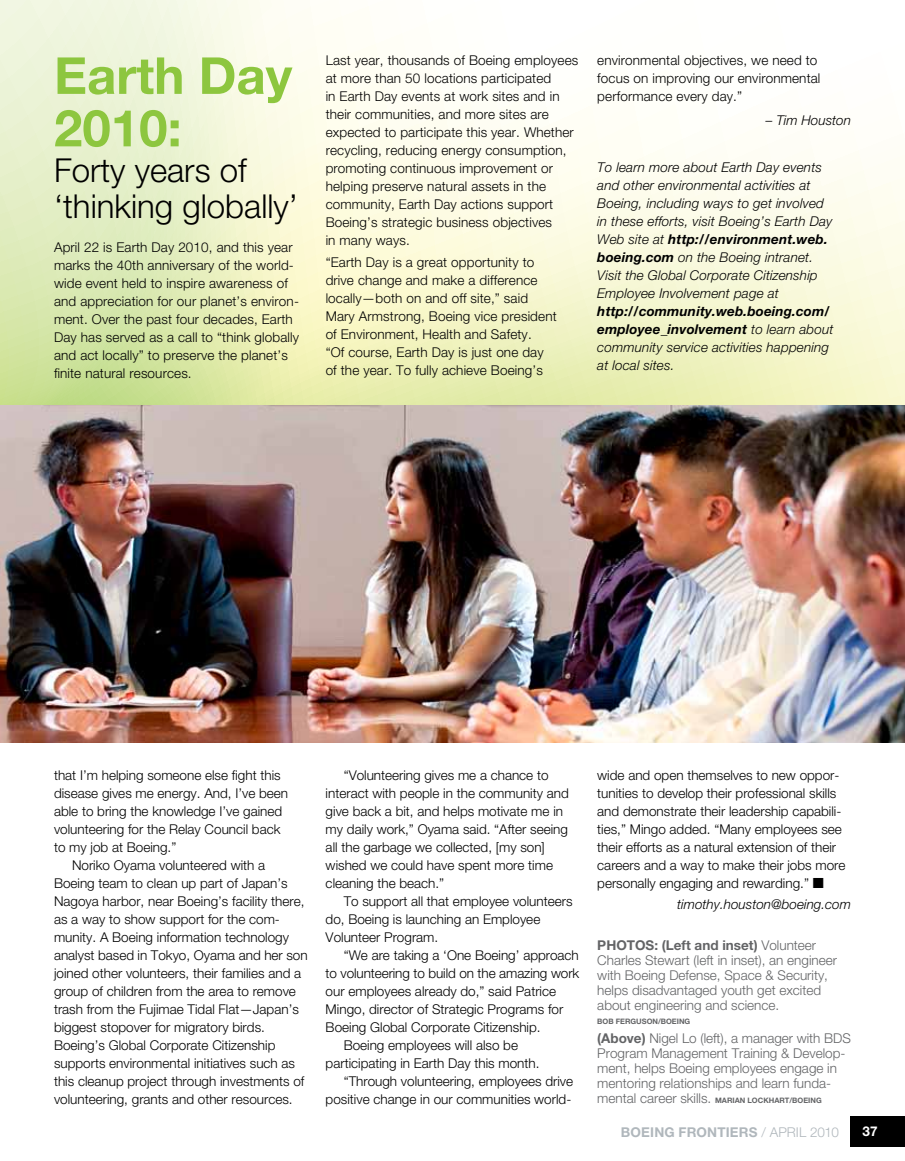
<style>
.page{position:relative;width:905px;height:1161px;background:#fff}
.page>*{position:absolute;margin:0;border:0;box-sizing:border-box;transform-origin:0 0}
.t1{font:700 51px/52.5px "Helvetica Neue";color:#8dc63f}
.t2{font:300 33px/36px "Helvetica Neue";color:#000}
.t3{font:300 13.5px/18px "Helvetica Neue";color:#000}
.t4{font:italic 300 13.5px/18px "Helvetica Neue";letter-spacing:.01em;color:#000}
.t5{font:300 13.5px/15px "Helvetica Neue";color:#636466}
.t6{font:700 13.5px "Helvetica Neue";letter-spacing:.015em;color:#b0b7bc}
.t7{font:700 13.5px "Helvetica Neue";color:#fff}
.t8{font:700 7.5px "Helvetica Neue";color:#636466}
.s1{font-weight:700}
.s2{font-weight:300;font-size:13.5px}
.s3{font-weight:300}
</style>
<div class="page">
<div style="left:850px;top:1116px;width:54px;height:31px;background:#000"></div>
<svg style="left:0;top:0;width:904px;height:405px"></svg>
<img style="left:0;top:405px;width:904px;height:337px">
<h1 class="t1" style="left:54px;top:48px;width:240px">Earth Day<br>2010:</h1>
<h2 class="t2" style="left:54px;top:152px;width:245px">Forty years of ‘thinking globally’</h2>
<p class="t3" style="left:54px;top:238px;width:246px">April 22 is Earth Day 2010, and this year marks the 40th anniversary of the world&shy;wide event held to inspire awareness of and appreciation for our planet’s environ&shy;ment. Over the past four decades, Earth Day has served as a call to “think globally and act locally” to preserve the planet’s finite natural resources.</p>
<p class="t3" style="left:325px;top:51px;width:254px">Last year, thousands of Boeing employees at more than 50 locations participated<br>in Earth Day events at work sites and in their communities, and more sites are expected to participate this year. Whether recycling, reducing energy consumption, promoting continuous improvement or helping preserve natural assets in the community, Earth Day actions support Boeing’s strategic business objectives<br>in many ways.</p>
<p class="t3" style="left:325px;top:253px;width:232px">“Earth Day is a great opportunity to drive change and make a difference locally—both on and off site,” said Mary Armstrong, Boeing vice president of Environment, Health and Safety.<br>“Of course, Earth Day is just one day of the year. To fully achieve Boeing’s</p>
<p class="t3" style="left:597px;top:50px;width:225px">environmental objectives, we need to focus on improving our environmental performance every day.”</p>
<p class="t4" style="left:765px;top:111px;width:87px">– Tim Houston</p>
<p class="t4" style="left:597px;top:158px;width:237px">To learn more about Earth Day events and other environmental activities at Boeing, including ways to get involved in these efforts, visit Boeing’s Earth Day Web site at <span class="s1">http://environment.web. boeing.com</span> on the Boeing intranet.<br>Visit the Global Corporate Citizenship Employee Involvement page at</p>
<p class="t4" style="left:597px;top:302px;width:238px"><span class="s1">http://community.web.boeing.com/ employee_involvement</span> to learn about community service activities happening at local sites.</p>
<p class="t3" style="left:54px;top:766px;width:228px">that I’m helping someone else fight this</p>
<p class="t3" style="left:54px;top:784px;width:236px">disease gives me energy. And, I’ve been</p>
<p class="t3" style="left:54px;top:802px;width:230px">able to bring the knowledge I’ve gained</p>
<p class="t3" style="left:54px;top:820px;width:228px">volunteering for the Relay Council back</p>
<p class="t3" style="left:54px;top:838px;width:124px">to my job at Boeing.”</p>
<p class="t3" style="left:72px;top:856px;width:195px">Noriko Oyama volunteered with a</p>
<p class="t3" style="left:54px;top:874px;width:235px">Boeing team to clean up part of Japan’s</p>
<p class="t3" style="left:54px;top:892px;width:252px">Nagoya harbor, near Boeing’s facility there,</p>
<p class="t3" style="left:54px;top:910px;width:227px">as a way to show support for the com-</p>
<p class="t3" style="left:54px;top:928px;width:236px">munity. A Boeing information technology</p>
<p class="t3" style="left:54px;top:946px;width:255px">analyst based in Tokyo, Oyama and her son</p>
<p class="t3" style="left:54px;top:964px;width:249px">joined other volunteers, their families and a</p>
<p class="t3" style="left:54px;top:982px;width:243px">group of children from the area to remove</p>
<p class="t3" style="left:54px;top:1000px;width:246px">trash from the Fujimae Tidal Flat—Japan’s</p>
<p class="t3" style="left:54px;top:1018px;width:212px">biggest stopover for migratory birds.</p>
<p class="t3" style="left:54px;top:1036px;width:223px">Boeing’s Global Corporate Citizenship</p>
<p class="t3" style="left:54px;top:1054px;width:243px">supports environmental initiatives such as</p>
<p class="t3" style="left:54px;top:1072px;width:252px">this cleanup project through investments of</p>
<p class="t3" style="left:54px;top:1090px;width:240px">volunteering, grants and other resources.</p>
<p class="t3" style="left:325px;top:766px;width:245px;text-indent:18px">“Volunteering gives me a chance to interact with people in the community and give back a bit, and helps motivate me in my daily work,” Oyama said. “After seeing all the garbage we collected, [my son] wished we could have spent more time cleaning the beach.”</p>
<p class="t3" style="left:325px;top:892px;width:248px;text-indent:18px">To support all that employee volunteers do, Boeing is launching an Employee<br>Volunteer Program.</p>
<p class="t3" style="left:343px;top:946px;width:237px">“We are taking a ‘One Boeing’ approach</p>
<p class="t3" style="left:325px;top:964px;width:255px">to volunteering to build on the amazing work</p>
<p class="t3" style="left:325px;top:982px;width:232px">our employees already do,” said Patrice</p>
<p class="t3" style="left:325px;top:1000px;width:239px">Mingo, director of Strategic Programs for</p>
<p class="t3" style="left:325px;top:1018px;width:216px">Boeing Global Corporate Citizenship.</p>
<p class="t3" style="left:343px;top:1036px;width:176px">Boeing employees will also be</p>
<p class="t3" style="left:325px;top:1054px;width:215px">participating in Earth Day this month.</p>
<p class="t3" style="left:343px;top:1072px;width:231px">“Through volunteering, employees drive</p>
<p class="t3" style="left:325px;top:1090px;width:247px">positive change in our communities world-</p>
<p class="t3" style="left:597px;top:766px;width:250px">wide and open themselves to new oppor&shy;tunities to develop their professional skills and demonstrate their leadership capabili&shy;ties,” Mingo added. “Many employees see their efforts as a natural extension of their careers and a way to make their jobs more personally engaging and rewarding.” ■</p>
<p class="t4" style="left:677px;top:895px;width:175px">timothy.houston@boeing.com</p>
<p class="t5" style="left:597px;top:938px;width:241px"><span class="s1">PHOTOS: (Left and inset)</span> Volunteer Charles Stewart (left in inset), an engineer with Boeing Defense, Space &amp; Security, helps disadvantaged youth get excited about engineering and science.</p>
<p class="t8" style="left:597px;top:1017px;width:94px">BOB FERGUSON/BOEING</p>
<p class="t5" style="left:597px;top:1031px;width:255px"><span class="s1">(Above)</span> Nigel Lo (left), a manager with BDS Program Management Training &amp; Develop&shy;ment, helps Boeing employees engage in mentoring relationships and learn funda-</p>
<p class="t8" style="left:597px;top:1096px;width:226px"><span class="s2">mental career skills.</span> MARIAN LOCKHART/BOEING</p>
<p class="t6" style="left:620px;top:1123px;width:220px">BOEING FRONTIERS <span class="s3">/ APRIL 2010</span></p>
<p class="t7" style="left:862px;top:1123px;width:17px">37</p>
</div>
